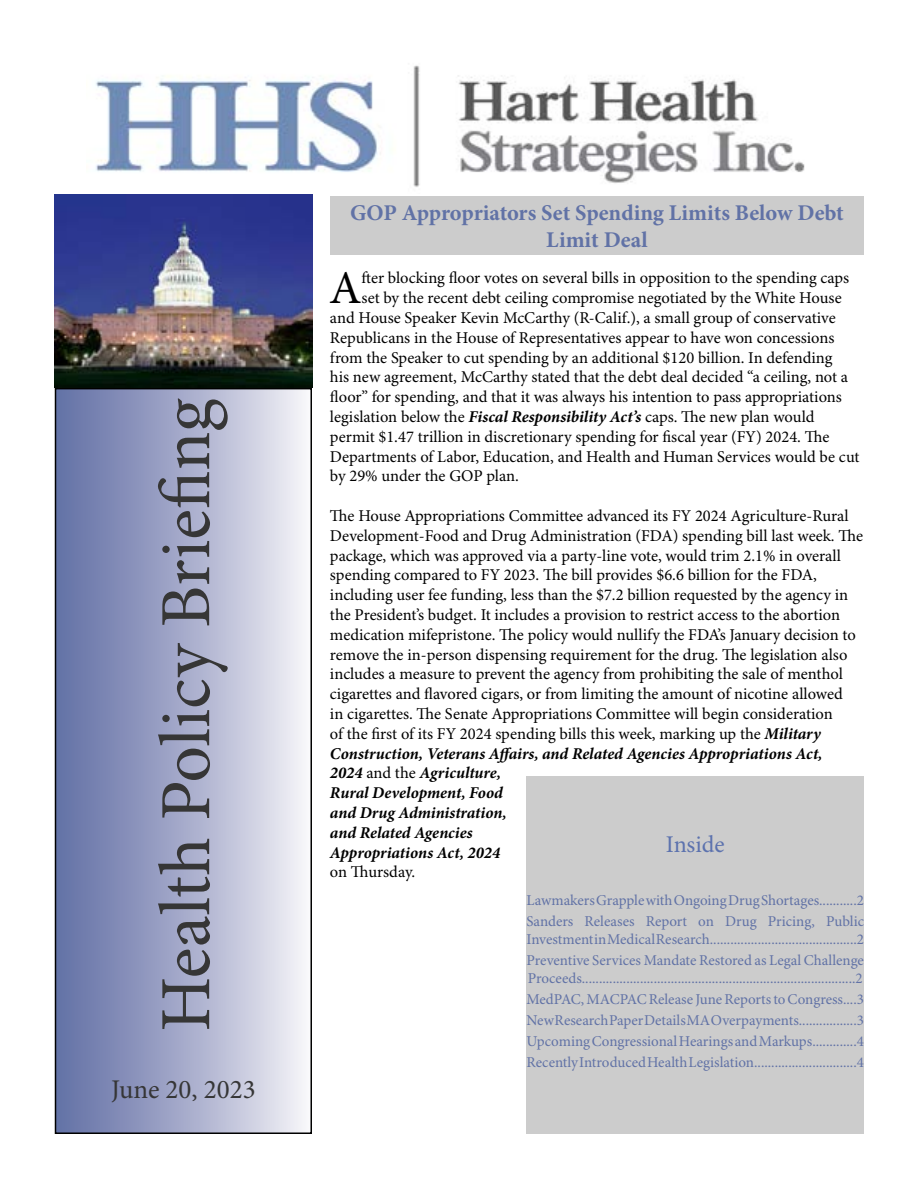
<style>
.page{position:relative;width:918px;height:1188px;background:#fff}
.page>*{position:absolute;margin:0;border:0;box-sizing:border-box;transform-origin:0 0}
.t1{font:72px "Minion Pro";color:#363636}
.t2{font:46.95px "Minion Pro";color:#000}
.t3{font:27px "Minion Pro";color:#363636}
.t4{font:24px "Minion Pro";color:#5c72ae}
.t5{font:700 22.5px/27px "Minion Pro";color:#6172a6;text-align:center}
.t6{font:16.5px/19.8px "Minion Pro";color:#000}
.t7{font:15px/21px "Minion Pro";color:#6172a6}
.s1{font-weight:700;font-style:italic}
</style>
<div class="page">
<div style="left:56px;top:389px;width:255px;height:744px;background:linear-gradient(to right,#5e6ba2,#f3f1f7)"></div>
<div style="left:55px;top:388px;width:257px;height:746px;border:2px solid #000"></div>
<div style="left:526px;top:777px;width:338px;height:357px;background:#ccc"></div>
<img style="left:95px;top:65px;width:710px;height:122px">
<div style="left:330px;top:196px;width:534px;height:58px;background:#ccc"></div>
<img style="left:54px;top:194px;width:258px;height:194px">
<h1 class="t1" style="left:143px;top:1032px;width:635px;rotate:-90deg">Health Policy Briefing</h1>
<h3 class="t3" style="left:111px;top:1073px;width:146px">June 20, 2023</h3>
<h3 class="t5" style="left:350px;top:199px;width:495px">GOP Appropriators Set Spending Limits Below Debt<br>Limit Deal</h3>
<h2 class="t2" style="left:329px;top:260px;width:34px">A</h2>
<p class="t6" style="left:362px;top:269px;width:489px">fter blocking floor votes on several bills in opposition to the spending caps</p>
<p class="t6" style="left:362px;top:289px;width:482px">set by the recent debt ceiling compromise negotiated by the White House</p>
<p class="t6" style="left:330px;top:309px;width:507px">and House Speaker Kevin McCarthy (R-Calif.), a small group of conservative</p>
<p class="t6" style="left:330px;top:328px;width:506px">Republicans in the House of Representatives appear to have won concessions</p>
<p class="t6" style="left:330px;top:348px;width:504px">from the Speaker to cut spending by an additional $120 billion. In defending</p>
<p class="t6" style="left:330px;top:368px;width:520px">his new agreement, McCarthy stated that the debt deal decided “a ceiling, not a</p>
<p class="t6" style="left:330px;top:388px;width:513px">floor” for spending, and that it was always his intention to pass appropriations</p>
<p class="t6" style="left:330px;top:408px;width:486px">legislation below the <span class="s1">Fiscal Responsibility Act’s</span> caps. The new plan would</p>
<p class="t6" style="left:330px;top:427px;width:501px">permit $1.47 trillion in discretionary spending for fiscal year (FY) 2024. The</p>
<p class="t6" style="left:330px;top:447px;width:531px">Departments of Labor, Education, and Health and Human Services would be cut</p>
<p class="t6" style="left:330px;top:467px;width:191px">by 29% under the GOP plan.</p>
<p class="t6" style="left:330px;top:507px;width:535px">The House Appropriations Committee advanced its FY 2024 Agriculture-Rural Development-Food and Drug Administration (FDA) spending bill last week. The package, which was approved via a party-line vote, would trim 2.1% in overall spending compared to FY 2023. The bill provides $6.6 billion for the FDA, including user fee funding, less than the $7.2 billion requested by the agency in the President’s budget. It includes a provision to restrict access to the abortion medication mifepristone. The policy would nullify the FDA’s January decision to remove the in-person dispensing requirement for the drug. The legislation also includes a measure to prevent the agency from prohibiting the sale of menthol cigarettes and flavored cigars, or from limiting the amount of nicotine allowed<br>in cigarettes. The Senate Appropriations Committee will begin consideration<br>of the first of its FY 2024 spending bills this week, marking up the <span class="s1">Military Construction, Veterans Affairs, and Related Agencies Appropriations Act,<br>2024</span> and the <span class="s1">Agriculture,<br>Rural Development, Food<br>and Drug Administration,<br>and Related Agencies<br>Appropriations Act, 2024</span></p>
<p class="t6" style="left:330px;top:863px;width:87px">on Thursday.</p>
<h3 class="t4" style="left:666px;top:830px;width:60px">Inside</h3>
<p class="t7" style="left:526px;top:890px;width:339px">Lawmakers Grapple with Ongoing Drug Shortages...........2<br>Sanders Releases Report on Drug Pricing, Public</p>
<p class="t7" style="left:526px;top:929px;width:339px">Investment in Medical Research...........................................2<br>Preventive Services Mandate Restored as Legal Challenge</p>
<p class="t7" style="left:526px;top:968px;width:339px;text-align:justify">Proceeds................................................................................2<br>MedPAC, MACPAC Release June Reports to Congress....3<br>New Research Paper Details MA Overpayments.................3<br>Upcoming Congressional Hearings and Markups.............4<br>Recently Introduced Health Legislation..............................4</p>
</div>
